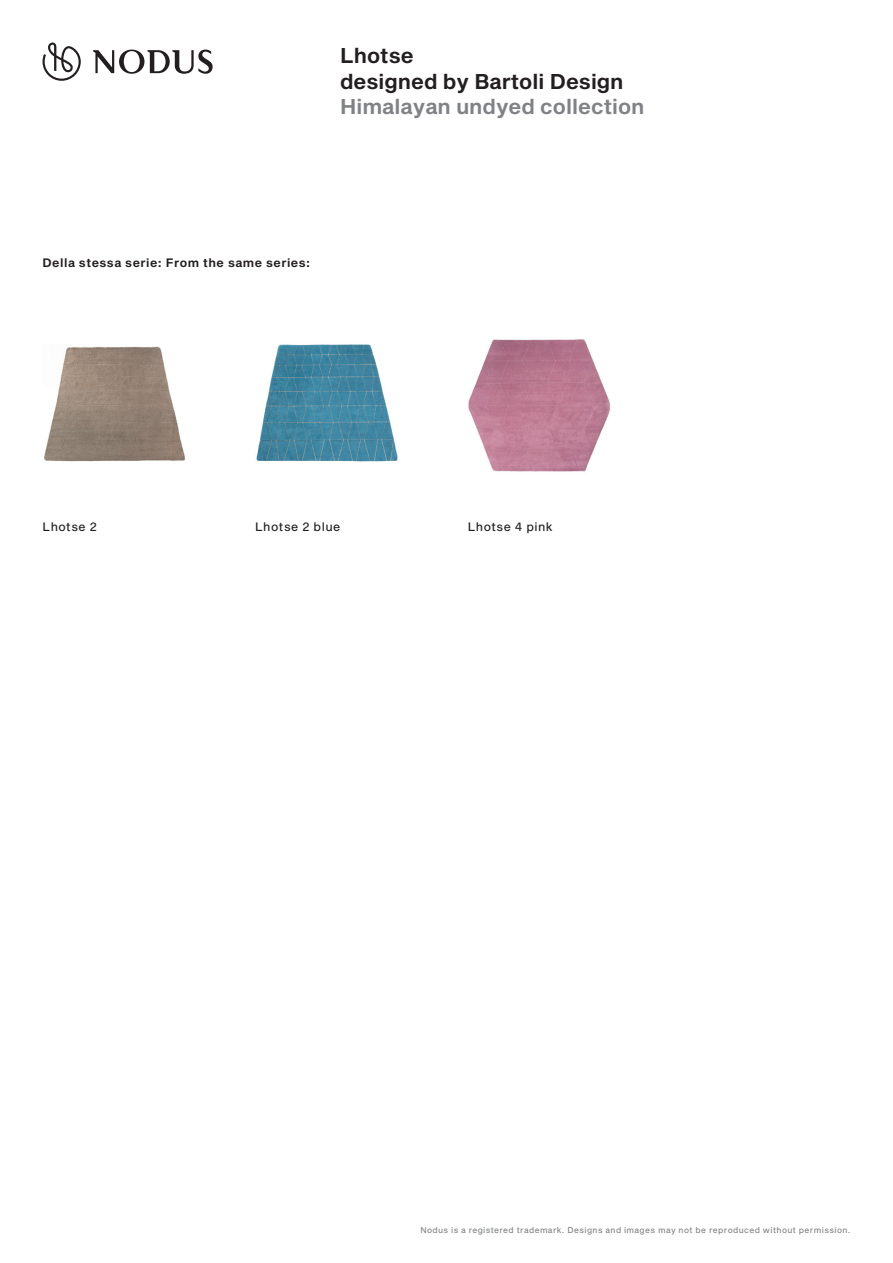
<style>
.page{position:relative;width:893px;height:1263px;background:#fff}
.page>*{position:absolute;margin:0;border:0;box-sizing:border-box;transform-origin:0 0}
.t1{font:21px/25.5px "Sequel Sans Semi Bold Body";color:#231f20}
.t2{font:21px "Sequel Sans Semi Bold Body";color:#808285}
.t3{font:12px "Sequel Sans Semi Bold Body";letter-spacing:.04em;color:#231f20}
.t4{font:12px "Sequel Sans Roman Body";letter-spacing:.04em;color:#231f20}
.t5{font:8.25px "Sequel Sans Roman Body";letter-spacing:.05em;color:#808285}
</style>
<div class="page">
<svg style="left:43px;top:43px;width:38px;height:38px"></svg>
<svg style="left:93px;top:50px;width:120px;height:24px"></svg>
<img style="left:44px;top:346px;width:142px;height:116px">
<img style="left:256px;top:344px;width:142px;height:118px">
<img style="left:468px;top:339px;width:143px;height:133px">
<h1 class="t1" style="left:340px;top:44px;width:285px">Lhotse<br>designed by Bartoli Design</h1>
<h1 class="t2" style="left:340px;top:92px;width:306px">Himalayan undyed collection</h1>
<h2 class="t3" style="left:43px;top:254px;width:269px">Della stessa serie: From the same series:</h2>
<h2 class="t4" style="left:43px;top:518px;width:56px">Lhotse 2</h2>
<h2 class="t4" style="left:255px;top:518px;width:87px">Lhotse 2 blue</h2>
<h2 class="t4" style="left:468px;top:518px;width:87px">Lhotse 4 pink</h2>
<p class="t5" style="left:420px;top:1224px;width:432px">Nodus is a registered trademark. Designs and images may not be reproduced without permission.</p>
</div>
